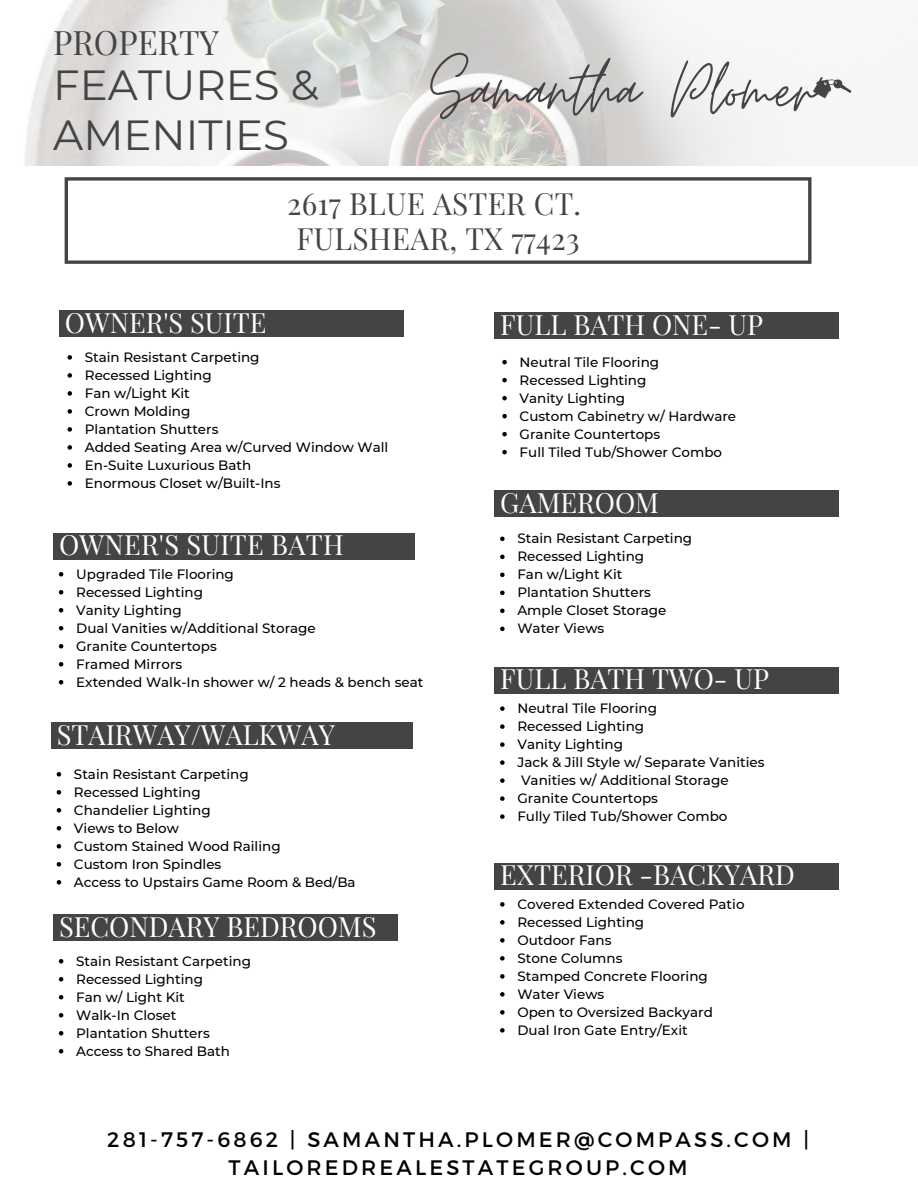
<style>
.page{position:relative;width:918px;height:1188px;background:#fff}
.page>*{position:absolute;margin:0;border:0;box-sizing:border-box;transform-origin:0 0}
.t1{font:82.5px "Moon Time";color:#444}
.t2{font:42px/49.5px "Montserrat";color:#444}
.t3{font:33px "Playfair Display";color:#444}
.t4{font:30px/34.8px "Playfair Display";letter-spacing:.01em;color:#444;text-align:center}
.t5{font:27.3px "Playfair Display";color:#fff}
.t6{font:21px/28.2px "Montserrat";letter-spacing:.15em;color:#000;text-align:center}
.t7{font:500 13.5px/18px "Montserrat";color:#000}
</style>
<div class="page">
<img style="left:24px;top:0;width:890px;height:165px">
<svg style="left:813px;top:77px;width:38px;height:21px"></svg>
<div style="left:53px;top:533px;width:361px;height:27px;background:#444"></div>
<svg style="left:65px;top:177px;width:747px;height:87px"></svg>
<div style="left:102px;top:215px;width:672px;height:12px;background:#fff"></div>
<svg style="left:59px;top:572px;width:4px;height:5px"></svg>
<svg style="left:59px;top:590px;width:4px;height:5px"></svg>
<svg style="left:59px;top:608px;width:4px;height:5px"></svg>
<svg style="left:59px;top:626px;width:4px;height:5px"></svg>
<svg style="left:59px;top:644px;width:4px;height:5px"></svg>
<svg style="left:59px;top:662px;width:4px;height:5px"></svg>
<svg style="left:59px;top:680px;width:4px;height:5px"></svg>
<div style="left:51px;top:722px;width:361px;height:27px;background:#444"></div>
<svg style="left:57px;top:772px;width:4px;height:5px"></svg>
<svg style="left:57px;top:790px;width:4px;height:5px"></svg>
<svg style="left:57px;top:808px;width:4px;height:5px"></svg>
<svg style="left:57px;top:826px;width:4px;height:5px"></svg>
<svg style="left:57px;top:844px;width:4px;height:5px"></svg>
<svg style="left:57px;top:862px;width:4px;height:5px"></svg>
<svg style="left:57px;top:880px;width:4px;height:5px"></svg>
<div style="left:53px;top:914px;width:345px;height:27px;background:#444"></div>
<svg style="left:59px;top:959px;width:4px;height:5px"></svg>
<svg style="left:59px;top:977px;width:4px;height:5px"></svg>
<svg style="left:59px;top:995px;width:4px;height:5px"></svg>
<svg style="left:59px;top:1013px;width:4px;height:5px"></svg>
<svg style="left:59px;top:1031px;width:4px;height:5px"></svg>
<svg style="left:59px;top:1049px;width:4px;height:5px"></svg>
<div style="left:494px;top:312px;width:345px;height:27px;background:#444"></div>
<svg style="left:502px;top:360px;width:5px;height:4px"></svg>
<svg style="left:502px;top:378px;width:5px;height:4px"></svg>
<svg style="left:502px;top:396px;width:5px;height:4px"></svg>
<svg style="left:502px;top:414px;width:5px;height:4px"></svg>
<svg style="left:502px;top:432px;width:5px;height:4px"></svg>
<svg style="left:502px;top:450px;width:5px;height:4px"></svg>
<div style="left:494px;top:490px;width:345px;height:27px;background:#444"></div>
<svg style="left:500px;top:537px;width:5px;height:4px"></svg>
<svg style="left:500px;top:555px;width:5px;height:4px"></svg>
<svg style="left:500px;top:573px;width:5px;height:4px"></svg>
<svg style="left:500px;top:591px;width:5px;height:4px"></svg>
<svg style="left:500px;top:609px;width:5px;height:4px"></svg>
<svg style="left:500px;top:627px;width:5px;height:4px"></svg>
<div style="left:494px;top:667px;width:345px;height:27px;background:#444"></div>
<svg style="left:500px;top:706px;width:5px;height:5px"></svg>
<svg style="left:500px;top:724px;width:5px;height:5px"></svg>
<svg style="left:500px;top:742px;width:5px;height:5px"></svg>
<svg style="left:500px;top:760px;width:5px;height:5px"></svg>
<svg style="left:500px;top:778px;width:5px;height:5px"></svg>
<svg style="left:500px;top:796px;width:5px;height:5px"></svg>
<svg style="left:500px;top:814px;width:5px;height:5px"></svg>
<div style="left:494px;top:863px;width:345px;height:27px;background:#444"></div>
<svg style="left:500px;top:902px;width:5px;height:5px"></svg>
<svg style="left:500px;top:920px;width:5px;height:5px"></svg>
<svg style="left:500px;top:938px;width:5px;height:5px"></svg>
<svg style="left:500px;top:956px;width:5px;height:5px"></svg>
<svg style="left:500px;top:974px;width:5px;height:5px"></svg>
<svg style="left:500px;top:992px;width:5px;height:5px"></svg>
<svg style="left:500px;top:1010px;width:5px;height:5px"></svg>
<svg style="left:500px;top:1028px;width:5px;height:5px"></svg>
<div style="left:59px;top:310px;width:344px;height:27px;background:#444"></div>
<svg style="left:68px;top:355px;width:4px;height:5px"></svg>
<svg style="left:68px;top:373px;width:4px;height:5px"></svg>
<svg style="left:68px;top:391px;width:4px;height:5px"></svg>
<svg style="left:68px;top:409px;width:4px;height:5px"></svg>
<svg style="left:68px;top:427px;width:4px;height:5px"></svg>
<svg style="left:68px;top:445px;width:4px;height:5px"></svg>
<svg style="left:68px;top:463px;width:4px;height:5px"></svg>
<svg style="left:68px;top:481px;width:4px;height:5px"></svg>
<h3 class="t3" style="left:53px;top:19px;width:167px">PROPERTY</h3>
<h2 class="t2" style="left:53px;top:61px;width:267px">FEATURES &amp;<br>AMENITIES</h2>
<h1 class="t1" style="left:430px;top:40px;width:387px">Samantha Plomer</h1>
<h3 class="t4" style="left:287px;top:185px;width:296px">2617 BLUE ASTER CT.<br>FULSHEAR, TX 77423</h3>
<h3 class="t5" style="left:65px;top:303px;width:203px">OWNER'S SUITE</h3>
<p class="t7" style="left:85px;top:348px;width:305px">Stain Resistant Carpeting<br>Recessed Lighting<br>Fan w/Light Kit<br>Crown Molding<br>Plantation Shutters<br>Added Seating Area w/Curved Window Wall<br>En-Suite Luxurious Bath<br>Enormous Closet w/Built-Ins</p>
<h3 class="t5" style="left:59px;top:526px;width:286px">OWNER'S SUITE BATH</h3>
<p class="t7" style="left:76px;top:565px;width:349px">Upgraded Tile Flooring<br>Recessed Lighting<br>Vanity Lighting<br>Dual Vanities w/Additional Storage<br>Granite Countertops<br>Framed Mirrors<br>Extended Walk-In shower w/ 2 heads &amp; bench seat</p>
<h3 class="t5" style="left:57px;top:715px;width:280px">STAIRWAY/WALKWAY</h3>
<p class="t7" style="left:74px;top:765px;width:283px">Stain Resistant Carpeting<br>Recessed Lighting<br>Chandelier Lighting<br>Views to Below<br>Custom Stained Wood Railing<br>Custom Iron Spindles<br>Access to Upstairs Game Room &amp; Bed/Ba</p>
<h3 class="t5" style="left:59px;top:907px;width:319px">SECONDARY BEDROOMS</h3>
<p class="t7" style="left:76px;top:952px;width:176px">Stain Resistant Carpeting<br>Recessed Lighting<br>Fan w/ Light Kit<br>Walk-In Closet<br>Plantation Shutters<br>Access to Shared Bath</p>
<h3 class="t5" style="left:500px;top:305px;width:264px">FULL BATH ONE- UP</h3>
<p class="t7" style="left:520px;top:353px;width:218px">Neutral Tile Flooring<br>Recessed Lighting<br>Vanity Lighting<br>Custom Cabinetry w/ Hardware<br>Granite Countertops<br>Full Tiled Tub/Shower Combo</p>
<h3 class="t5" style="left:500px;top:483px;width:160px">GAMEROOM</h3>
<p class="t7" style="left:517px;top:529px;width:176px">Stain Resistant Carpeting<br>Recessed Lighting<br>Fan w/Light Kit<br>Plantation Shutters<br>Ample Closet Storage<br>Water Views</p>
<h3 class="t5" style="left:500px;top:660px;width:270px">FULL BATH TWO- UP</h3>
<p class="t7" style="left:517px;top:699px;width:249px">Neutral Tile Flooring<br>Recessed Lighting<br>Vanity Lighting<br>Jack &amp; Jill Style w/ Separate Vanities<br>Vanities w/ Additional Storage<br>Granite Countertops<br>Fully Tiled Tub/Shower Combo</p>
<h3 class="t5" style="left:500px;top:856px;width:296px">EXTERIOR -BACKYARD</h3>
<p class="t7" style="left:517px;top:895px;width:229px">Covered Extended Covered Patio<br>Recessed Lighting<br>Outdoor Fans<br>Stone Columns<br>Stamped Concrete Flooring<br>Water Views<br>Open to Oversized Backyard<br>Dual Iron Gate Entry/Exit</p>
<h3 class="t6" style="left:107px;top:1125px;width:703px">281-757-6862 | SAMANTHA.PLOMER@COMPASS.COM |<br>TAILOREDREALESTATEGROUP.COM</h3>
</div>
